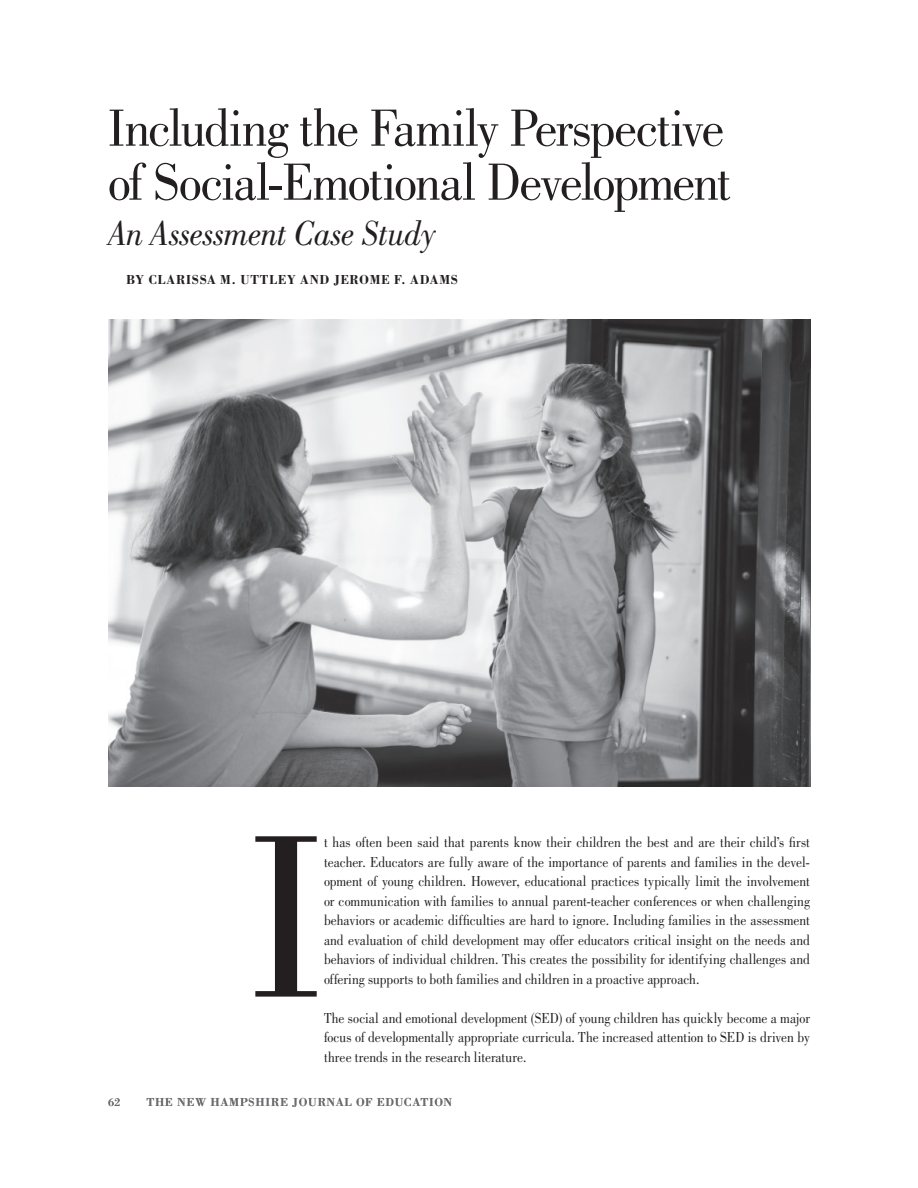
<style>
.page{position:relative;width:918px;height:1188px;background:#fff}
.page>*{position:absolute;margin:0;border:0;box-sizing:border-box;transform-origin:0 0}
.t1{font:240px "Bodoni Std";color:#231f20;scale:.95 1}
.t2{font:54px/54px "Bodoni Std";letter-spacing:-.035em;color:#231f20;scale:.95 1}
.t3{font:italic 36px "Bodoni Std";letter-spacing:-.02em;color:#231f20;scale:.95 1}
.t4{font:15px/19.5px "Bodoni Std";letter-spacing:.005em;color:#231f20;text-align:justify;scale:.9 1}
.t5{font:700 13.5px "Bodoni Std";letter-spacing:.055em;color:#231f20;scale:.95 1}
.t6{font:12px "Bodoni Std";letter-spacing:.05em;color:#6c6d70}
</style>
<div class="page">
<img style="left:108px;top:319px;width:702px;height:468px">
<h2 class="t2" style="left:108px;top:106px;width:657px">Including the Family Perspective of Social-Emotional Development</h2>
<h3 class="t3" style="left:108px;top:219px;width:347px">An Assessment Case Study</h3>
<p class="t5" style="left:126px;top:275px;width:351px">BY CLARISSA M. UTTLEY AND JEROME F. ADAMS</p>
<h1 class="t1" style="left:248px;top:823px;width:81px">I</h1>
<p class="t4" style="left:324px;top:834px;width:542px">t has often been said that parents know their children the best and are their child’s first teacher. Educators are fully aware of the importance of parents and families in the devel&shy;opment of young children. However, educational practices typically limit the involvement or communication with families to annual parent-teacher conferences or when challenging behaviors or academic difficulties are hard to ignore. Including families in the assessment and evaluation of child development may offer educators critical insight on the needs and behaviors of individual children. This creates the possibility for identifying challenges and offering supports to both families and children in a proactive approach.</p>
<p class="t4" style="left:324px;top:1009px;width:541px">The social and emotional development (SED) of young children has quickly become a major focus of developmentally appropriate curricula. The increased attention to SED is driven by three trends in the research literature.</p>
<p class="t6" style="left:108px;top:1095px;width:14px">62</p>
<p class="t6" style="left:146px;top:1095px;width:307px">THE NEW HAMPSHIRE JOURNAL OF EDUCATION</p>
</div>
